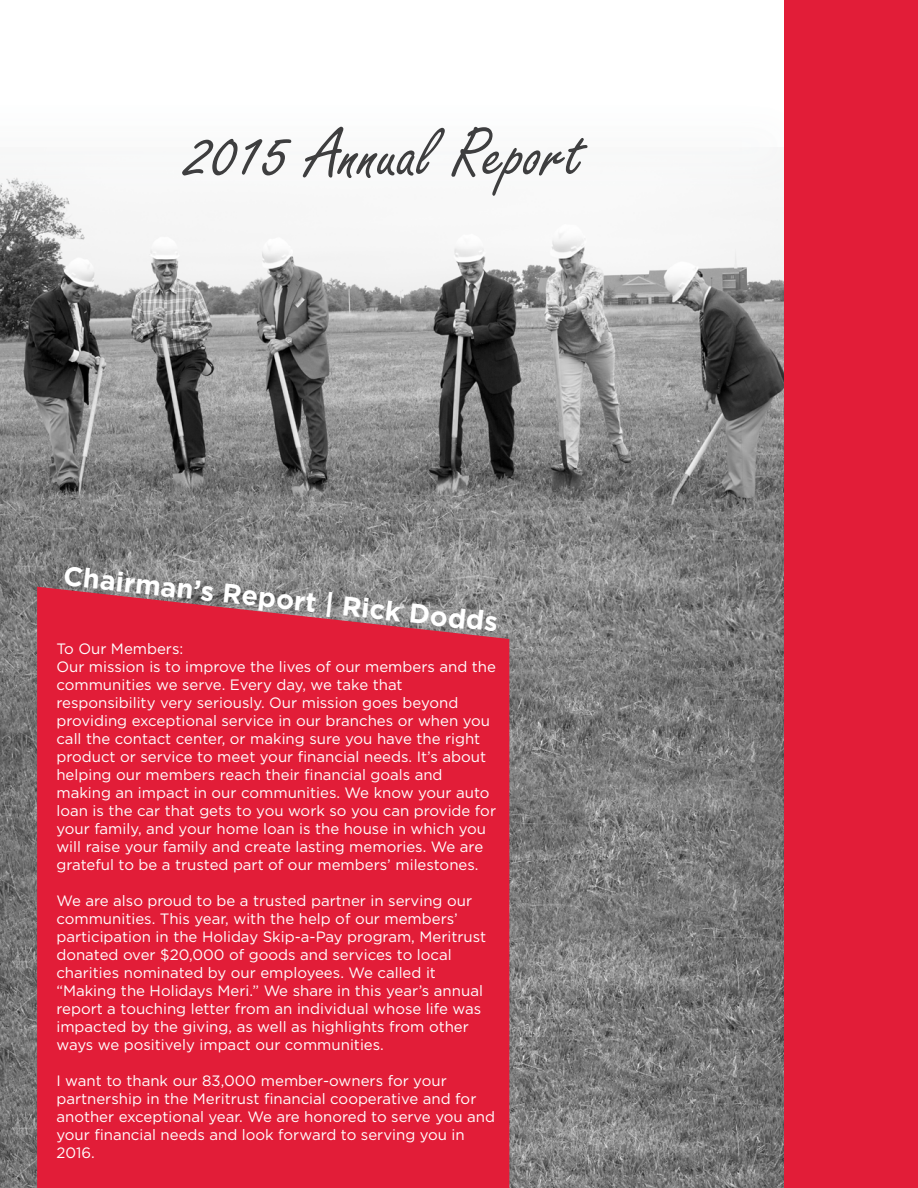
<style>
.page{position:relative;width:918px;height:1188px;background:#fff}
.page>*{position:absolute;margin:0;border:0;box-sizing:border-box;transform-origin:0 0}
.t1{font:74.55px "Freestyle Script";color:#3e3e3f}
.t2{font:700 27px "Gotham";color:#fff}
.t3{font:15px/18px "Gotham";color:#fff}
</style>
<div class="page">
<img style="left:0;top:220px;width:785px;height:968px">
<img style="left:0;top:72px;width:785px;height:148px">
<div style="left:785px;top:0;width:133px;height:1188px;background:#e21d38"></div>
<div style="left:37px;top:587px;width:472px;height:601px;background:#e21d38"></div>
<h1 class="t1" style="left:187px;top:113px;width:398px">2015 Annual Report</h1>
<h2 class="t2" style="left:65px;top:558px;width:438px;rotate:6deg">Chairman’s Report | Rick Dodds</h2>
<p class="t3" style="left:56px;top:640px;width:441px">To Our Members:<br>Our mission is to improve the lives of our members and the communities we serve. Every day, we take that responsibility very seriously. Our mission goes beyond providing exceptional service in our branches or when you call the contact center, or making sure you have the right product or service to meet your financial needs. It’s about helping our members reach their financial goals and making an impact in our communities. We know your auto loan is the car that gets to you work so you can provide for your family, and your home loan is the house in which you will raise your family and create lasting memories. We are grateful to be a trusted part of our members’ milestones.</p>
<p class="t3" style="left:56px;top:892px;width:431px">We are also proud to be a trusted partner in serving our communities. This year, with the help of our members’ participation in the Holiday Skip-a-Pay program, Meritrust donated over $20,000 of goods and services to local charities nominated by our employees. We called it “Making the Holidays Meri.” We share in this year’s annual report a touching letter from an individual whose life was impacted by the giving, as well as highlights from other ways we positively impact our communities.</p>
<p class="t3" style="left:56px;top:1072px;width:440px">I want to thank our 83,000 member-owners for your partnership in the Meritrust financial cooperative and for another exceptional year. We are honored to serve you and your financial needs and look forward to serving you in 2016.</p>
</div>
